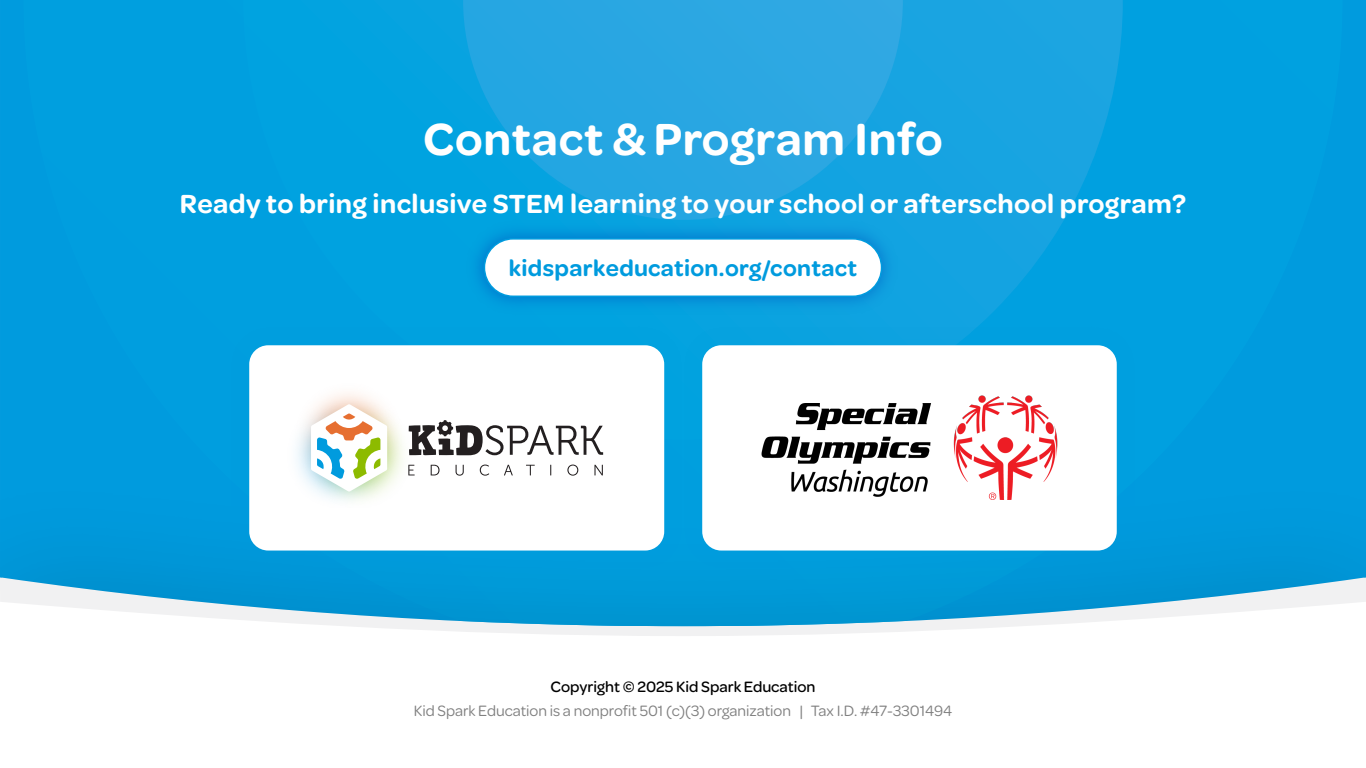
<style>
.page{position:relative;width:1366px;height:768px;background:#fff}
.page>*{position:absolute;margin:0;border:0;box-sizing:border-box;transform-origin:0 0}
.t1{font:600 48px "Omnes";letter-spacing:.015em;color:#fff}
.t2{font:600 28px "Omnes";letter-spacing:.015em;color:#fff}
.t3{font:600 24px "Omnes";letter-spacing:.015em;color:#009bde}
.t4{font:16px "Omnes";color:#808080}
.t5{font:500 16px "Omnes";color:#000}
</style>
<div class="page">
<svg style="left:353px;top:626px;width:660px;height:10px;fill:#f1f1f2"></svg>
<div style="left:0;top:0;width:1366px;height:422px;background:#009bde"></div>
<div style="left:24px;top:0;width:1318px;height:422px;background:#009fdf"></div>
<svg style="left:200px;top:0;width:966px;height:422px;background:#07a1e0"></svg>
<svg style="left:442px;top:0;width:482px;height:241px;background:#20a5e1"></svg>
<div style="left:0;top:422px;width:1366px;height:160px;background:#009add"></div>
<svg style="left:0;top:582px;width:1366px;height:44px;fill:#0098d6"></svg>
<img style="left:692px;top:318px;width:452px;height:260px">
<div style="left:703px;top:346px;width:413px;height:204px;background:#fff;border-radius:18px"></div>
<div style="left:702px;top:345px;width:415px;height:206px;border:2px solid #fff;border-radius:18px"></div>
<img style="left:761px;top:395px;width:297px;height:105px">
<div style="left:222px;top:318px;width:470px;height:260px;background:#009ede"></div>
<div style="left:250px;top:346px;width:413px;height:204px;background:#fff;border-radius:18px"></div>
<div style="left:249px;top:345px;width:415px;height:206px;border:2px solid #fff;border-radius:18px"></div>
<svg style="left:427px;top:420px;width:176px;height:36px"></svg>
<svg style="left:431px;top:465px;width:9px;height:10px"></svg>
<svg style="left:456px;top:465px;width:8px;height:11px"></svg>
<svg style="left:480px;top:465px;width:9px;height:11px"></svg>
<svg style="left:504px;top:465px;width:9px;height:10px"></svg>
<svg style="left:526px;top:465px;width:9px;height:10px"></svg>
<svg style="left:567px;top:465px;width:11px;height:11px"></svg>
<svg style="left:594px;top:465px;width:9px;height:10px"></svg>
<img style="left:296px;top:393px;width:131px;height:107px">
<svg style="left:311px;top:404px;width:76px;height:88px"></svg>
<img style="left:460px;top:216px;width:446px;height:104px">
<div style="left:484px;top:239px;width:398px;height:57px;background:#fff;border-radius:29px"></div>
<div style="left:484px;top:238px;width:398px;height:59px;border:2px solid #009bde;border-radius:29px"></div>
<h1 class="t1" style="left:423px;top:106px;width:521px">Contact &amp; Program Info</h1>
<h2 class="t2" style="left:180px;top:184px;width:1008px">Ready to bring inclusive STEM learning to your school or afterschool program?</h2>
<h3 class="t3" style="left:509px;top:251px;width:350px">kidsparkeducation.org/contact</h3>
<p class="t5" style="left:551px;top:675px;width:266px">Copyright © 2025 Kid Spark Education</p>
<p class="t4" style="left:414px;top:700px;width:540px">Kid Spark Education is a nonprofit 501 (c)(3) organization | Tax I.D. #47-3301494</p>
</div>
